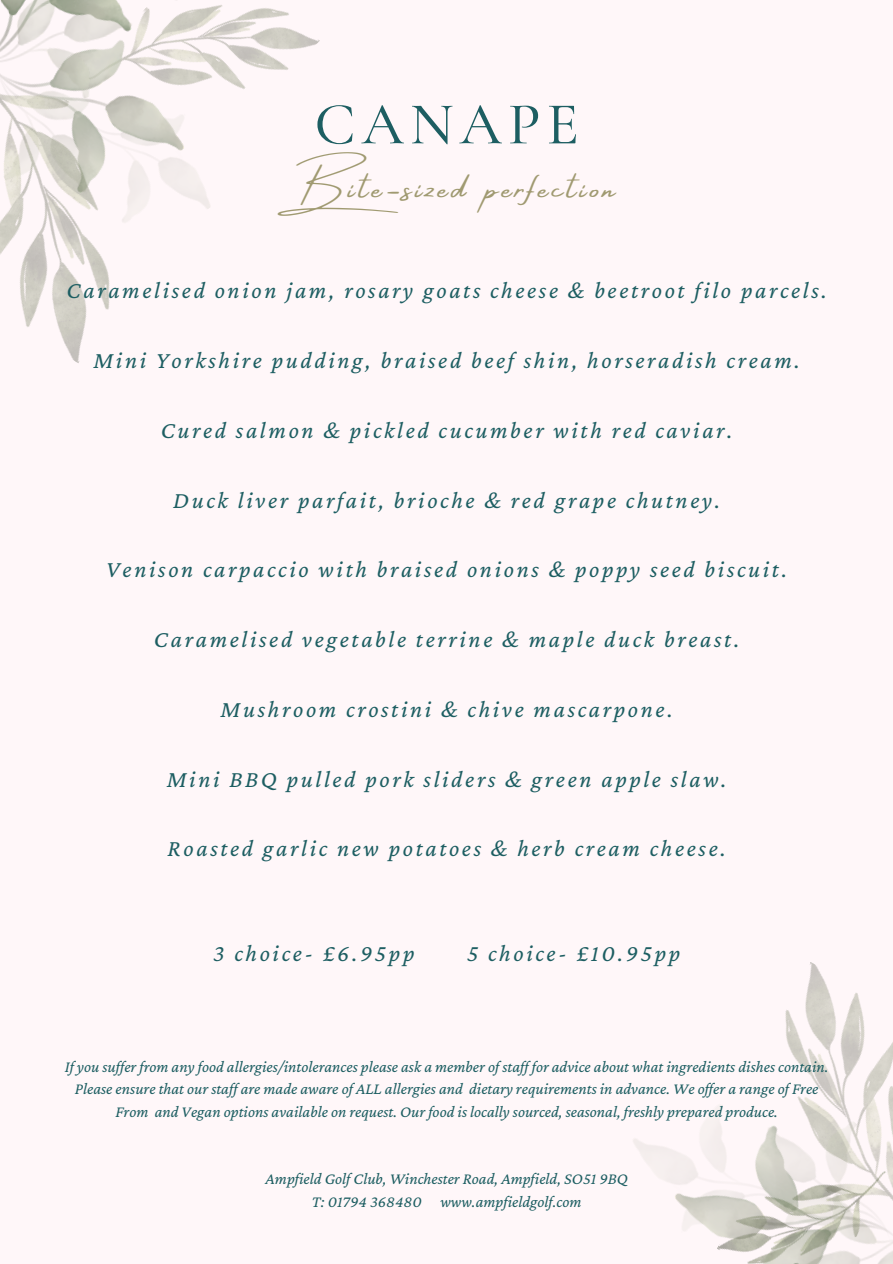
<style>
.page{position:relative;width:893px;height:1264px;background:#fff}
.page>*{position:absolute;margin:0;border:0;box-sizing:border-box;transform-origin:0 0}
.t1{font:500 60px "Cormorant Garamond";letter-spacing:.1em;color:#1d5e62}
.t2{font:34.5px "Amsterdam Four";letter-spacing:.11em;color:#a09a71}
.t3{font:italic 24px "Crimson Pro";letter-spacing:.11em;color:#1d5e62}
.t4{font:italic 16.5px/22.5px "Crimson Pro";color:#1d5e62;text-align:center}
</style>
<div class="page">
<div style="left:0;top:0;width:892px;height:1263px;background:#fff7f9"></div>
<img style="left:238px;top:8px;width:82px;height:81px">
<img style="left:193px;top:17px;width:45px;height:192px">
<img style="left:0;top:125px;width:193px;height:238px">
<img style="left:0;top:0;width:234px;height:125px">
<img style="left:785px;top:962px;width:79px;height:57px">
<img style="left:633px;top:1019px;width:259px;height:202px">
<img style="left:685px;top:1163px;width:207px;height:100px">
<h3 class="t1" style="left:314px;top:88px;width:266px">CANAPE</h3>
<h3 class="t2" style="left:278px;top:169px;width:339px">Bite-sized perfection</h3>
<p class="t3" style="left:67px;top:277px;width:761px">Caramelised onion jam, rosary goats cheese &amp; beetroot filo parcels.</p>
<p class="t3" style="left:93px;top:346px;width:708px">Mini Yorkshire pudding, braised beef shin, horseradish cream.</p>
<p class="t3" style="left:161px;top:416px;width:573px">Cured salmon &amp; pickled cucumber with red caviar.</p>
<p class="t3" style="left:173px;top:486px;width:548px">Duck liver parfait, brioche &amp; red grape chutney.</p>
<h1 class="t3" style="left:106px;top:556px;width:682px">Venison carpaccio with braised onions &amp; poppy seed biscuit.</h1>
<h2 class="t3" style="left:154px;top:625px;width:587px">Caramelised vegetable terrine &amp; maple duck breast.</h2>
<h3 class="t3" style="left:221px;top:695px;width:453px">Mushroom crostini &amp; chive mascarpone.</h3>
<h3 class="t3" style="left:167px;top:765px;width:561px">Mini BBQ pulled pork sliders &amp; green apple slaw.</h3>
<h3 class="t3" style="left:167px;top:835px;width:559px">Roasted garlic new potatoes &amp; herb cream cheese.</h3>
<h3 class="t3" style="left:213px;top:939px;width:203px">3 choice- £6.95pp</h3>
<h3 class="t3" style="left:467px;top:939px;width:214px">5 choice- £10.95pp</h3>
<h3 class="t4" style="left:65px;top:1054px;width:765px">If you suf er from any food allergies/intolerances please ask a member of staf for advice about what ingredients dishes contain.</h3>
<h3 class="t4" style="left:75px;top:1077px;width:745px">Please ensure that our staf are made aware of ALL allergies and dietary requirements in advance. We of er a range of Free<br>From and Vegan options available on request. Our food is locally sourced, seasonal, freshly prepared produce.</h3>
<h3 class="t4" style="left:265px;top:1167px;width:363px">Ampfield Golf Club, Winchester Road, Ampfield, SO51 9BQ</h3>
<h3 class="t4" style="left:312px;top:1189px;width:271px">T: 01794 368480 www.ampfieldgolf.com</h3>
</div>
